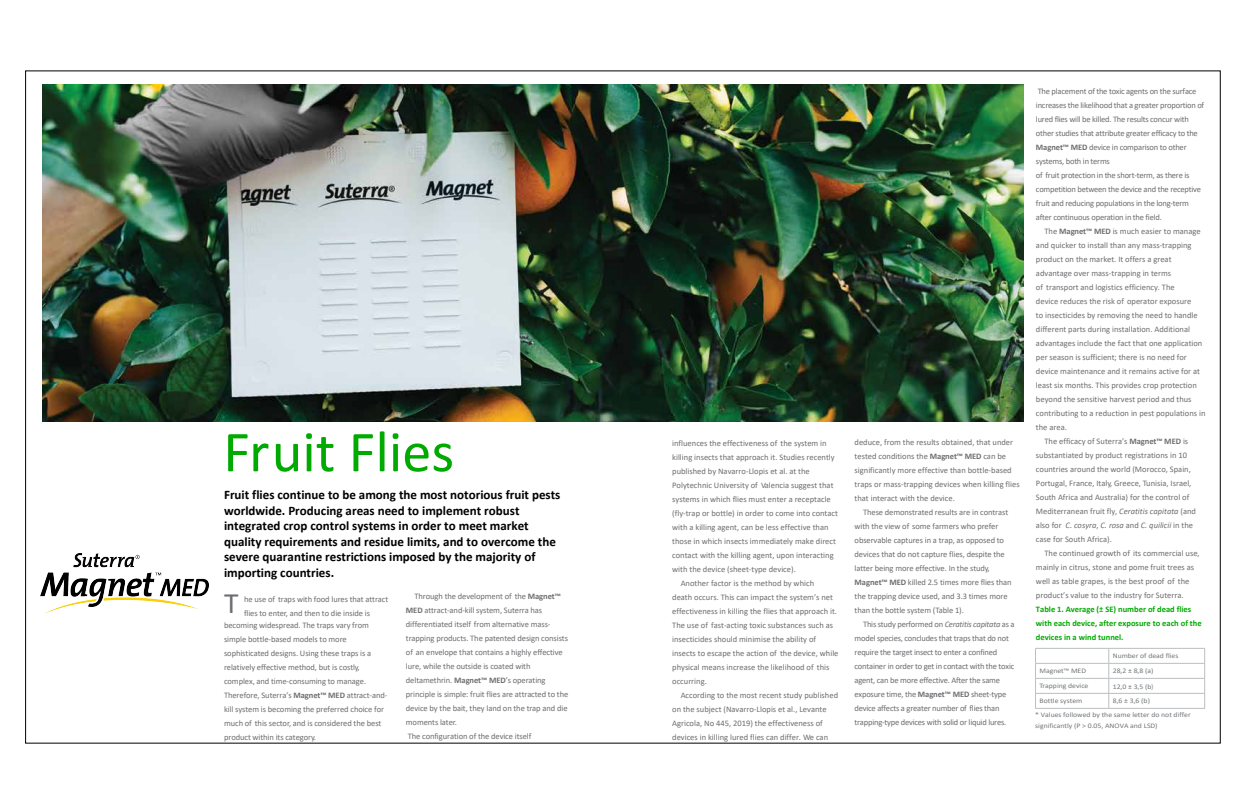
<style>
.page{position:relative;width:1248px;height:794px;background:#fff}
.page>*{position:absolute;margin:0;border:0;box-sizing:border-box;transform-origin:0 0}
.t1{font:58.5px "Calibri";color:#0a0}
.t2{font:29.6px "Calibri";color:#6d6e71}
.t3{font:700 13px/15.6px "Calibri";color:#000}
.t4{font:8.5px/14px "Calibri";color:#6d6e71}
.t5{font:8.5px/14px "Calibri";letter-spacing:-.025em;color:#6d6e71}
.t6{font:700 8.5px/14px "Calibri";color:#0a0}
.t7{font:italic 8.5px "Calibri";color:#6d6e71}
.t8{font:7px/14.3px "Calibri";color:#747678;scale:1.1 1}
.s1{font-weight:700}
.s2{font-style:italic}
.s3{font-style:normal}
.s4{font-family:"Avenir";font-weight:300}
</style>
<div class="page">
<img style="left:43px;top:85px;width:980px;height:336px">
<hr style="left:1035px;top:648px;width:73px;height:1px;background:#bcbec0">
<hr style="left:1108px;top:648px;width:96px;height:1px;background:#bcbec0">
<hr style="left:1035px;top:663px;width:73px;height:1px;background:#bcbec0">
<hr style="left:1108px;top:663px;width:96px;height:1px;background:#bcbec0">
<hr style="left:1035px;top:678px;width:73px;height:1px;background:#bcbec0">
<hr style="left:1108px;top:678px;width:96px;height:1px;background:#bcbec0">
<hr style="left:1035px;top:693px;width:73px;height:1px;background:#bcbec0">
<svg style="left:1035px;top:648px;width:1px;height:60px"></svg>
<hr style="left:1108px;top:693px;width:96px;height:1px;background:#bcbec0">
<svg style="left:1108px;top:648px;width:1px;height:60px"></svg>
<svg style="left:1204px;top:648px;width:1px;height:60px"></svg>
<hr style="left:1035px;top:708px;width:73px;height:1px;background:#bcbec0">
<hr style="left:1108px;top:708px;width:96px;height:1px;background:#bcbec0">
<img style="left:40px;top:553px;width:168px;height:60px">
<h1 class="t1" style="left:223px;top:411px;width:232px">Fruit Flies</h1>
<p class="t3" style="left:224px;top:486px;width:338px">Fruit flies continue to be among the most notorious fruit pests worldwide. Producing areas need to implement robust integrated crop control systems in order to meet market quality requirements and residue limits, and to overcome the severe quarantine restrictions imposed by the majority of importing countries.</p>
<h2 class="t2" style="left:224px;top:582px;width:16px">T</h2>
<p class="t4" style="left:244px;top:592px;width:146px">he use of traps with food lures that attract flies to enter, and then to die inside is</p>
<p class="t4" style="left:224px;top:618px;width:165px">becoming widespread. The traps vary from simple bottle-based models to more sophisticated designs. Using these traps is a relatively effective method, but is costly, complex, and time-consuming to manage.<br>Therefore, Suterra’s <span class="s1">Magnet™ MED</span> attract-and&shy;kill system is becoming the preferred choice for much of this sector, and is considered the best product within its category.</p>
<p class="t4" style="left:406px;top:589px;width:164px;text-indent:9px">Through the development of the <span class="s1">Magnet™ MED</span> attract-and-kill system, Suterra has differentiated itself from alternative mass&shy;trapping products. The patented design consists of an envelope that contains a highly effective lure, while the outside is coated with deltamethrin. <span class="s1">Magnet™ MED</span>’s operating principle is simple: fruit flies are attracted to the device by the bait, they land on the trap and die moments later.<br>The configuration of the device itself</p>
<p class="t4" style="left:672px;top:436px;width:156px">influences the effectiveness of the system in</p>
<p class="t4" style="left:672px;top:450px;width:164px">killing insects that approach it. Studies recently</p>
<p class="t4" style="left:672px;top:464px;width:139px">published by Navarro-Llopis et al. at the</p>
<p class="t4" style="left:672px;top:478px;width:163px">Polytechnic University of Valencia suggest that</p>
<p class="t4" style="left:672px;top:492px;width:160px">systems in which flies must enter a receptacle</p>
<p class="t4" style="left:672px;top:506px;width:167px">(fly-trap or bottle) in order to come into contact</p>
<p class="t4" style="left:672px;top:520px;width:158px">with a killing agent, can be less effective than</p>
<p class="t4" style="left:672px;top:534px;width:165px">those in which insects immediately make direct</p>
<p class="t4" style="left:672px;top:548px;width:163px">contact with the killing agent, upon interacting</p>
<p class="t4" style="left:672px;top:562px;width:125px">with the device (sheet-type device).</p>
<p class="t4" style="left:680px;top:576px;width:135px">Another factor is the method by which</p>
<p class="t4" style="left:672px;top:590px;width:162px">death occurs. This can impact the system’s net</p>
<p class="t4" style="left:672px;top:604px;width:166px">effectiveness in killing the flies that approach it.</p>
<p class="t4" style="left:672px;top:618px;width:162px">The use of fast-acting toxic substances such as</p>
<p class="t4" style="left:672px;top:632px;width:145px">insecticides should minimise the ability of</p>
<p class="t4" style="left:672px;top:646px;width:168px">insects to escape the action of the device, while</p>
<p class="t4" style="left:672px;top:660px;width:159px">physical means increase the likelihood of this</p>
<p class="t4" style="left:672px;top:674px;width:36px">occurring.</p>
<p class="t4" style="left:680px;top:688px;width:159px">According to the most recent study published</p>
<p class="t4" style="left:672px;top:702px;width:156px">on the subject (Navarro-Llopis et al., Levante</p>
<p class="t4" style="left:672px;top:716px;width:152px">Agricola, No 445, 2019) the effectiveness of</p>
<p class="t4" style="left:672px;top:730px;width:157px">devices in killing lured flies can differ. We can</p>
<p class="t4" style="left:854px;top:435px;width:167px">deduce, from the results obtained, that under tested conditions the <span class="s1">Magnet™ MED</span> can be significantly more effective than bottle-based traps or mass-trapping devices when killing flies that interact with the device.</p>
<p class="t4" style="left:854px;top:505px;width:159px;text-indent:9px">These demonstrated results are in contrast with the view of some farmers who prefer observable captures in a trap, as opposed to devices that do not capture flies, despite the latter being more effective. In the study, <span class="s1">Magnet™ MED</span> killed 2.5 times more flies than the trapping device used, and 3.3 times more than the bottle system (Table 1).</p>
<p class="t5" style="left:854px;top:617px;width:161px;text-indent:9px">This study performed on <span class="s2">Ceratitis capitata</span> as a model species, concludes that traps that do not require the target insect to enter a confined container in order to get in contact with the toxic agent, can be more effective. After the same exposure time, the <span class="s1">Magnet™ MED</span> sheet-type device affects a greater number of flies than trapping-type devices with solid or liquid lures.</p>
<p class="t5" style="left:1035px;top:84px;width:170px">The placement of the toxic agents on the surface increases the likelihood that a greater proportion of lured flies will be killed. The results concur with other studies that attribute greater efficacy to the <span class="s1">Magnet™ MED</span> device in comparison to other systems, both in terms<br>of fruit protection in the short-term, as there is competition between the device and the receptive fruit and reducing populations in the long-term after continuous operation in the field.</p>
<p class="t4" style="left:1044px;top:224px;width:158px">The <span class="s1">Magnet™ MED</span> is much easier to manage</p>
<p class="t4" style="left:1035px;top:238px;width:157px">and quicker to install than any mass-trapping</p>
<p class="t4" style="left:1035px;top:252px;width:137px">product on the market. It offers a great</p>
<p class="t4" style="left:1035px;top:266px;width:137px">advantage over mass-trapping in terms</p>
<p class="t4" style="left:1035px;top:280px;width:140px">of transport and logistics efficiency. The</p>
<p class="t4" style="left:1035px;top:294px;width:157px">device reduces the risk of operator exposure</p>
<p class="t4" style="left:1035px;top:308px;width:163px">to insecticides by removing the need to handle</p>
<p class="t4" style="left:1035px;top:322px;width:156px">different parts during installation. Additional</p>
<p class="t4" style="left:1035px;top:336px;width:168px">advantages include the fact that one application</p>
<p class="t4" style="left:1035px;top:350px;width:152px">per season is sufficient; there is no need for</p>
<p class="t4" style="left:1035px;top:364px;width:166px">device maintenance and it remains active for at</p>
<p class="t4" style="left:1035px;top:378px;width:162px">least six months. This provides crop protection</p>
<p class="t4" style="left:1035px;top:392px;width:157px">beyond the sensitive harvest period and thus</p>
<p class="t4" style="left:1035px;top:406px;width:171px">contributing to a reduction in pest populations in</p>
<p class="t4" style="left:1035px;top:420px;width:32px">the area.</p>
<p class="t4" style="left:1044px;top:434px;width:145px">The efficacy of Suterra’s <span class="s1">Magnet™ MED</span> is</p>
<p class="t4" style="left:1035px;top:448px;width:153px">substantiated by product registrations in 10</p>
<p class="t4" style="left:1035px;top:462px;width:156px">countries around the world (Morocco, Spain,</p>
<p class="t4" style="left:1035px;top:476px;width:157px">Portugal, France, Italy, Greece, Tunisia, Israel,</p>
<p class="t4" style="left:1035px;top:490px;width:155px">South Africa and Australia) for the control of</p>
<p class="t4" style="left:1035px;top:504px;width:162px">Mediterranean fruit fly, <span class="s2">Ceratitis capitata</span> (and</p>
<p class="t7" style="left:1035px;top:519px;width:159px"><span class="s3">also for</span> C. cosyra<span class="s3">,</span> C. rosa <span class="s3">and</span> C. quilicii <span class="s3">in the</span></p>
<p class="t4" style="left:1035px;top:532px;width:77px">case for South Africa).</p>
<p class="t4" style="left:1044px;top:546px;width:157px">The continued growth of its commercial use,</p>
<p class="t4" style="left:1035px;top:560px;width:160px">mainly in citrus, stone and pome fruit trees as</p>
<p class="t4" style="left:1035px;top:574px;width:155px">well as table grapes, is the best proof of the</p>
<p class="t4" style="left:1035px;top:588px;width:149px">product’s value to the industry for Suterra.</p>
<p class="t6" style="left:1035px;top:602px;width:167px">Table 1. Average (± SE) number of dead flies with each device, after exposure to each of the devices in a wind tunnel.</p>
<p class="t8" style="left:1112px;top:648px;width:61px">Number of dead flies</p>
<p class="t8" style="left:1039px;top:663px;width:44px">Magnet™ MED</p>
<p class="t8" style="left:1112px;top:663px;width:39px">28,2 ± 8,8 (a)</p>
<p class="t8" style="left:1039px;top:678px;width:46px">Trapping device</p>
<p class="t8" style="left:1112px;top:679px;width:39px">12,0 ± 3,5 (b<span class="s4">)</span></p>
<p class="t8" style="left:1039px;top:693px;width:40px">Bottle system</p>
<p class="t8" style="left:1035px;top:693px;width:143px;text-indent:77px">8,6 ± 3,6 (b)<br>* Values followed by the same letter do not differ</p>
<p class="t8" style="left:1035px;top:718px;width:113px">significantly (P &gt; 0.05, ANOVA and LSD)</p>
</div>
